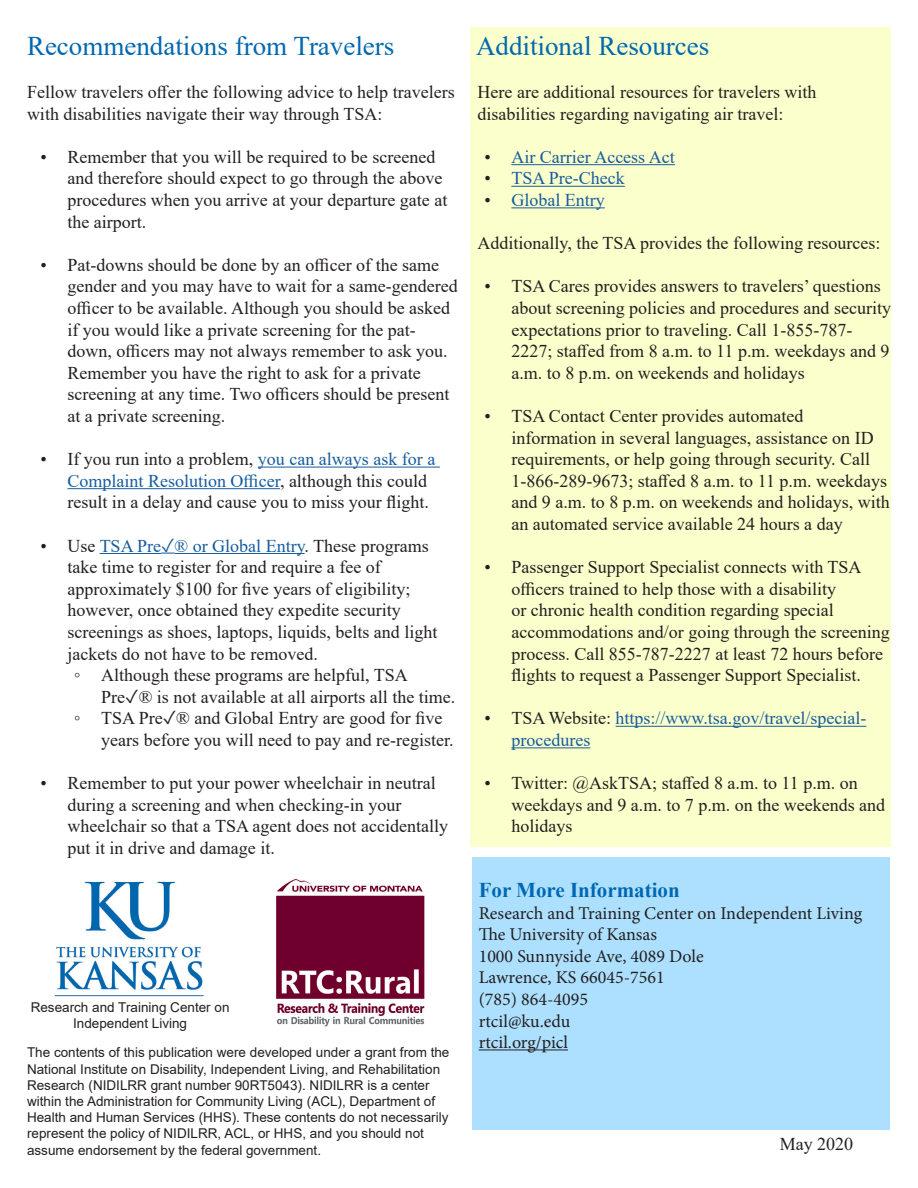
<style>
.page{position:relative;width:918px;height:1188px;background:#fff}
.page>*{position:absolute;margin:0;border:0;box-sizing:border-box;transform-origin:0 0}
.t1{font:27px "Times New Roman";color:#0068b0}
.t2{font:700 21px "Times New Roman";color:#0068b0}
.t3{font:18px/21.6px "Times New Roman";color:#231f20}
.t4{font:18px "Minion Pro";color:#231f20}
.t5{font:18px/21.6px "Times New Roman";color:#175d9e}
.t6{font:13.5px/16.2px "Arial";color:#231f20}
.s1{color:#175d9e}
.s2{color:#231f20}
</style>
<div class="page">
<img style="left:54px;top:881px;width:150px;height:116px">
<div style="left:471px;top:27px;width:420px;height:820px;background:#fbffcb"></div>
<hr style="left:511px;top:164px;width:164px;height:1px;background:#175d9e">
<hr style="left:511px;top:186px;width:114px;height:1px;background:#175d9e">
<hr style="left:511px;top:207px;width:94px;height:1px;background:#175d9e">
<hr style="left:616px;top:726px;width:250px;height:1px;background:#175d9e">
<hr style="left:511px;top:747px;width:79px;height:1px;background:#175d9e">
<div style="left:472px;top:858px;width:418px;height:272px;background:#ade0ff"></div>
<hr style="left:479px;top:1049px;width:89px;height:1px;background:#231f20">
<hr style="left:258px;top:467px;width:182px;height:1px;background:#175d9e">
<hr style="left:68px;top:488px;width:212px;height:1px;background:#175d9e">
<hr style="left:100px;top:553px;width:61px;height:1px;background:#175d9e">
<svg style="left:161px;top:553px;width:14px;height:1px"></svg>
<hr style="left:175px;top:553px;width:130px;height:1px;background:#175d9e">
<img style="left:276px;top:879px;width:149px;height:148px">
<p class="t1" style="left:27px;top:27px;width:369px">Recommendations from Travelers</p>
<p class="t3" style="left:27px;top:81px;width:429px">Fellow travelers offer the following advice to help travelers with disabilities navigate their way through TSA:</p>
<p class="t3" style="left:68px;top:145px;width:381px;text-indent:-27px">• Remember that you will be required to be screened and therefore should expect to go through the above procedures when you arrive at your departure gate at the airport.</p>
<p class="t3" style="left:68px;top:253px;width:392px;text-indent:-27px">• Pat-downs should be done by an officer of the same gender and you may have to wait for a same-gendered officer to be available. Although you should be asked if you would like a private screening for the pat&shy;down, officers may not always remember to ask you.<br>Remember you have the right to ask for a private screening at any time. Two officers should be present at a private screening.</p>
<p class="t3" style="left:68px;top:448px;width:369px;text-indent:-27px">• If you run into a problem, <span class="s1">you can always ask for a<br>Complaint Resolution Officer</span>, although this could result in a delay and cause you to miss your flight.</p>
<p class="t3" style="left:68px;top:534px;width:371px;text-indent:-27px">• Use <span class="s1">TSA Pre✓® or Global Entry</span>. These programs take time to register for and require a fee of approximately $100 for five years of eligibility; however, once obtained they expedite security screenings as shoes, laptops, liquids, belts and light jackets do not have to be removed.</p>
<p class="t3" style="left:101px;top:664px;width:356px;text-indent:-27px">⸰ Although these programs are helpful, TSA<br>Pre✓® is not available at all airports all the time.</p>
<p class="t3" style="left:101px;top:707px;width:354px;text-indent:-27px">⸰ TSA Pre✓® and Global Entry are good for five years before you will need to pay and re-register.</p>
<p class="t3" style="left:68px;top:772px;width:382px;text-indent:-27px">• Remember to put your power wheelchair in neutral during a screening and when checking-in your wheelchair so that a TSA agent does not accidentally put it in drive and damage it.</p>
<p class="t6" style="left:31px;top:999px;width:200px;text-align:center">Research and Training Center on<br>Independent Living</p>
<p class="t6" style="left:27px;top:1045px;width:424px">The contents of this publication were developed under a grant from the National Institute on Disability, Independent Living, and Rehabilitation Research (NIDILRR grant number 90RT5043). NIDILRR is a center within the Administration for Community Living (ACL), Department of Health and Human Services (HHS). These contents do not necessarily represent the policy of NIDILRR, ACL, or HHS, and you should not assume endorsement by the federal government.</p>
<p class="t1" style="left:476px;top:27px;width:235px">Additional Resources</p>
<p class="t3" style="left:478px;top:81px;width:340px">Here are additional resources for travelers with disabilities regarding navigating air travel:</p>
<p class="t5" style="left:484px;top:145px;width:192px"><span class="s2">•</span> Air Carrier Access Act</p>
<p class="t5" style="left:484px;top:167px;width:142px"><span class="s2">•</span> TSA Pre-Check</p>
<p class="t5" style="left:484px;top:189px;width:122px"><span class="s2">•</span> Global Entry</p>
<p class="t3" style="left:478px;top:232px;width:404px">Additionally, the TSA provides the following resources:</p>
<p class="t3" style="left:511px;top:275px;width:381px;text-indent:-27px">• TSA Cares provides answers to travelers’ questions about screening policies and procedures and security expectations prior to traveling. Call 1-855-787- 2227; staffed from 8 a.m. to 11 p.m. weekdays and 9 a.m. to 8 p.m. on weekends and holidays</p>
<p class="t3" style="left:511px;top:405px;width:380px;text-indent:-27px">• TSA Contact Center provides automated information in several languages, assistance on ID requirements, or help going through security. Call 1-866-289-9673; staffed 8 a.m. to 11 p.m. weekdays and 9 a.m. to 8 p.m. on weekends and holidays, with an automated service available 24 hours a day</p>
<p class="t3" style="left:511px;top:556px;width:380px;text-indent:-27px">• Passenger Support Specialist connects with TSA officers trained to help those with a disability<br>or chronic health condition regarding special accommodations and/or going through the screening process. Call 855-787-2227 at least 72 hours before flights to request a Passenger Support Specialist.</p>
<p class="t5" style="left:511px;top:707px;width:357px;text-indent:-27px"><span class="s2">• TSA Website:</span> https://www.tsa.gov/travel/special&shy;procedures</p>
<p class="t3" style="left:511px;top:772px;width:375px;text-indent:-27px">• Twitter: @AskTSA; staffed 8 a.m. to 11 p.m. on weekdays and 9 a.m. to 7 p.m. on the weekends and holidays</p>
<p class="t2" style="left:479px;top:875px;width:203px">For More Information</p>
<p class="t4" style="left:479px;top:901px;width:385px">Research and Training Center on Independent Living</p>
<p class="t4" style="left:479px;top:922px;width:180px">The University of Kansas</p>
<p class="t4" style="left:479px;top:944px;width:227px">1000 Sunnyside Ave, 4089 Dole</p>
<p class="t4" style="left:479px;top:966px;width:188px">Lawrence, KS 66045-7561</p>
<p class="t4" style="left:479px;top:987px;width:111px">(785) 864-4095</p>
<p class="t4" style="left:479px;top:1009px;width:93px">rtcil@ku.edu</p>
<p class="t4" style="left:479px;top:1030px;width:91px">rtcil.org/picl</p>
<p class="t3" style="left:780px;top:1132px;width:75px">May 2020</p>
</div>
